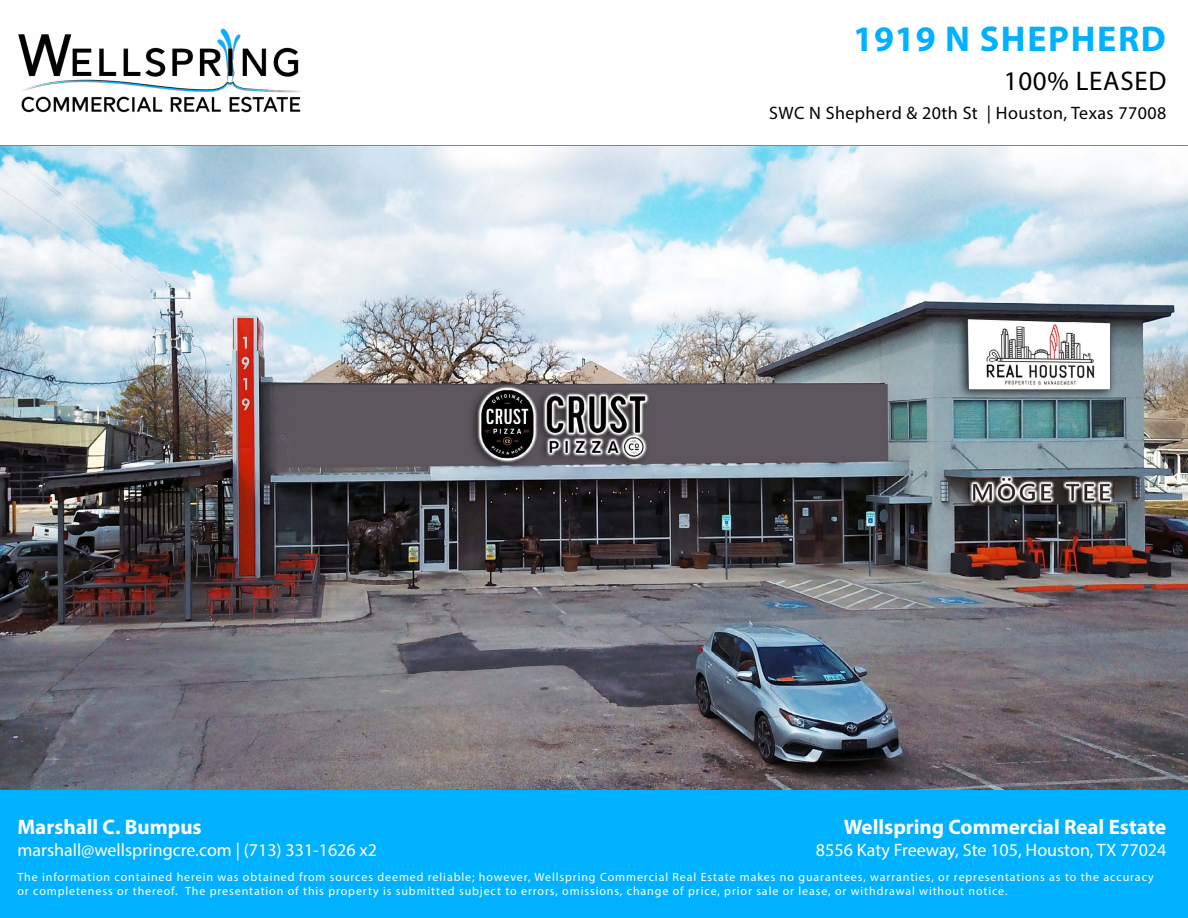
<style>
.page{position:relative;width:1188px;height:918px;background:#fff}
.page>*{position:absolute;margin:0;border:0;box-sizing:border-box;transform-origin:0 0}
.t1{font:700 36px "Myriad Pro";letter-spacing:.045em;color:#00b1ff}
.t2{font:27px "Myriad Pro";letter-spacing:.025em;color:#000}
.t3{font:700 21px "Myriad Pro";color:#fff}
.t4{font:18px "Myriad Pro";color:#fff}
.t5{font:18px "Myriad Pro";letter-spacing:.025em;color:#000}
.t6{font:12px/14.4px "Myriad Pro";letter-spacing:.075em;color:#fff}
</style>
<div class="page">
<img style="left:0;top:146px;width:1188px;height:645px">
<div style="left:0;top:791px;width:1188px;height:127px;background:#00b1ff"></div>
<hr style="left:0;top:145px;width:1188px;height:1px;background:#00b1ff">
<img style="left:18px;top:28px;width:283px;height:85px">
<h3 class="t3" style="left:17px;top:813px;width:186px">Marshall C. Bumpus</h3>
<h3 class="t4" style="left:17px;top:838px;width:361px">marshall@wellspringcre.com | (713) 331-1626 x2</h3>
<h1 class="t1" style="left:853px;top:15px;width:314px">1919 N SHEPHERD</h1>
<h2 class="t2" style="left:1004px;top:65px;width:164px">100% LEASED</h2>
<h3 class="t5" style="left:769px;top:101px;width:399px">SWC N Shepherd &amp; 20th St | Houston, Texas 77008</h3>
<h3 class="t3" style="left:844px;top:813px;width:324px">Wellspring Commercial Real Estate</h3>
<h3 class="t4" style="left:816px;top:838px;width:352px">8556 Katy Freeway, Ste 105, Houston, TX 77024</h3>
<p class="t6" style="left:17px;top:870px;width:1138px">The information contained herein was obtained from sources deemed reliable; however, Wellspring Commercial Real Estate makes no guarantees, warranties, or representations as to the accuracy or completeness or thereof. The presentation of this property is submitted subject to errors, omissions, change of price, prior sale or lease, or withdrawal without notice.</p>
</div>
